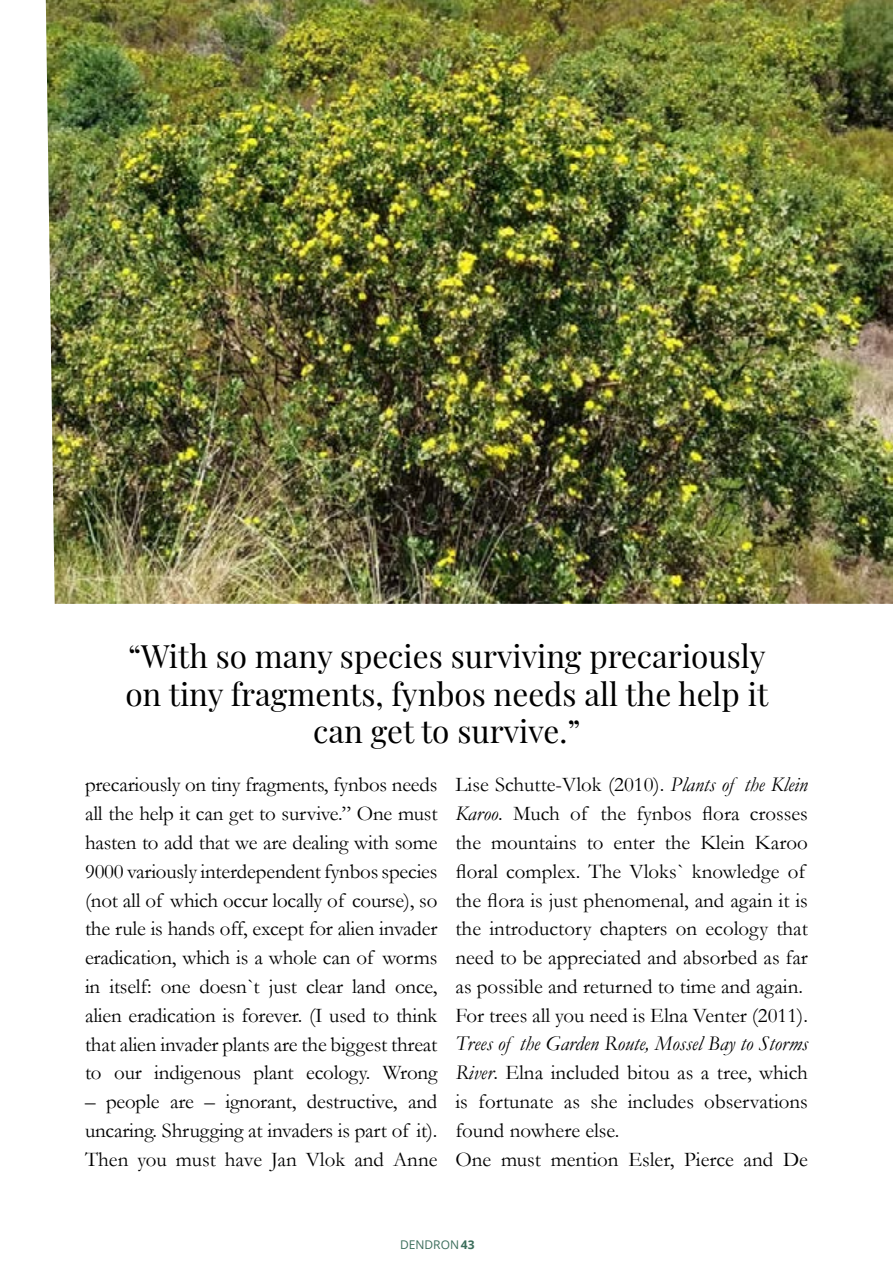
<style>
.page{position:relative;width:893px;height:1263px;background:#fff}
.page>*{position:absolute;margin:0;border:0;box-sizing:border-box;transform-origin:0 0}
.t1{font:31.5px/37.8px "Playfair Display";color:#000;text-align:center}
.t2{font:21px/28.8px "Garamond";color:#000;text-align:justify}
.t3{font:12px "Open Sans";color:#3b6e5b}
.s1{font-style:italic}
.s2{font-weight:700}
</style>
<div class="page">
<img style="left:46px;top:0;width:847px;height:604px">
<h1 class="t1" style="left:125px;top:634px;width:644px">“With so many species surviving precariously on tiny fragments, fynbos needs all the help it can get to survive.”</h1>
<p class="t2" style="left:85px;top:770px;width:354px">precariously on tiny fragments, fynbos needs all the help it can get to survive.” One must hasten to add that we are dealing with some 9000 variously interdependent fynbos species (not all of which occur locally of course), so the rule is hands off, except for alien invader eradication, which is a whole can of worms in itself: one doesn`t just clear land once, alien eradication is forever. (I used to think that alien invader plants are the biggest threat to our indigenous plant ecology. Wrong</p>
<p class="t2" style="left:85px;top:1087px;width:354px">– people are – ignorant, destructive, and uncaring. Shrugging at invaders is part of it).<br>Then you must have Jan Vlok and Anne</p>
<p class="t2" style="left:455px;top:770px;width:354px;text-align:left">Lise Schutte-Vlok (2010). <span class="s1">Plants of the Klein Karoo</span>. Much of the fynbos flora crosses the mountains to enter the Klein Karoo floral complex. The Vloks` knowledge of the flora is just phenomenal, and again it is the introductory chapters on ecology that need to be appreciated and absorbed as far as possible and returned to time and again.<br>For trees all you need is Elna Venter (2011).</p>
<p class="t2" style="left:455px;top:1029px;width:354px;text-align:left"><span class="s1">Trees of the Garden Route, Mossel Bay to Storms River</span>. Elna included bitou as a tree, which is fortunate as she includes observations found nowhere else.<br>One must mention Esler, Pierce and De</p>
<p class="t3" style="left:400px;top:1236px;width:76px">DENDRON<span class="s2">43</span></p>
</div>
